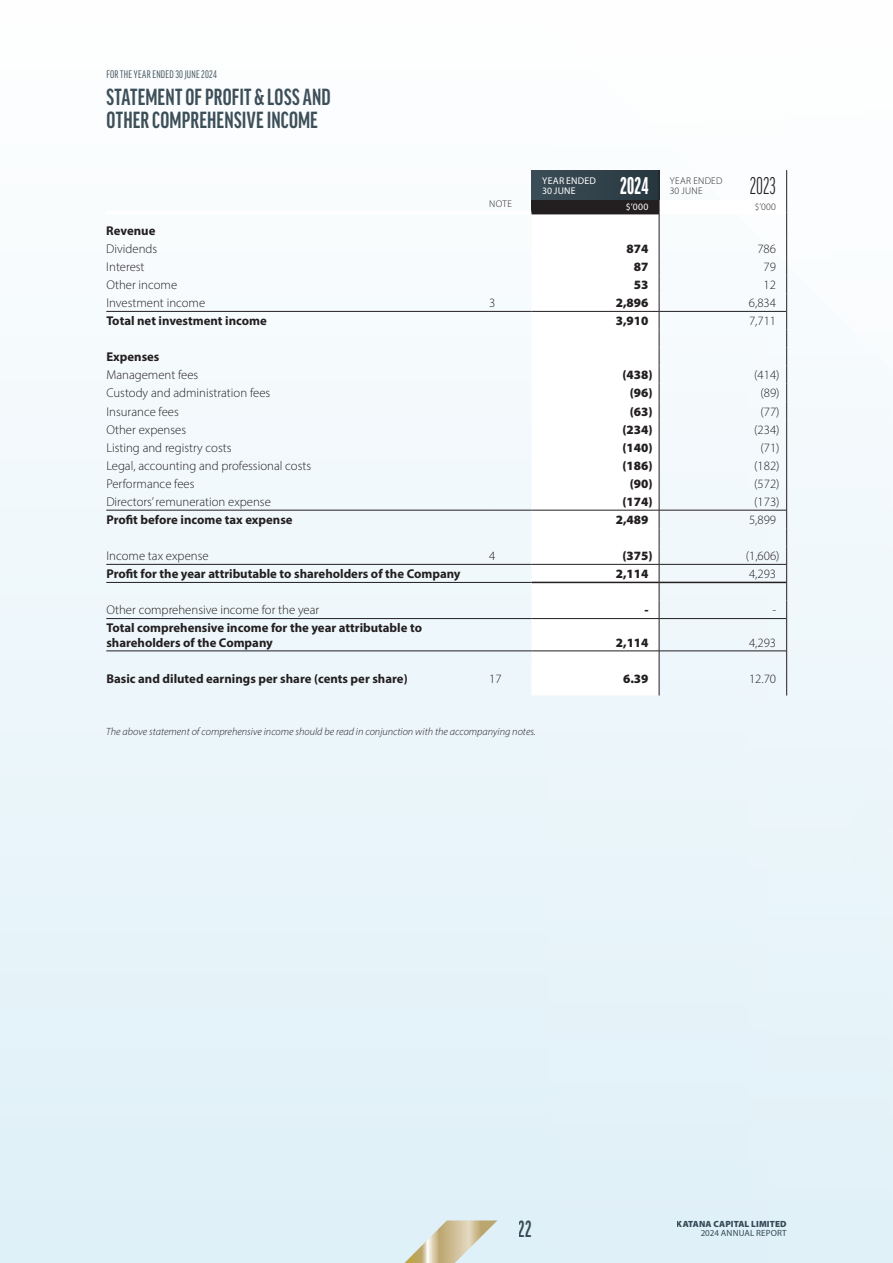
<style>
.page{position:relative;width:893px;height:1263px;background:#fff}
.page>*{position:absolute;margin:0;border:0;box-sizing:border-box;transform-origin:0 0}
.t1{font:900 23.25px "Good Pro Comp";color:#fff}
.t2{font:23.25px "Good Pro Comp";color:#231f20}
.t3{font:700 extra-condensed 22.5px/22.5px "Good Pro";letter-spacing:.01em;color:#3d4f59}
.t4{font:700 22.5px "Good Pro Comp";color:#3d4f59}
.t5{font:300 12.75px "Myriad Pro";color:#231f20}
.t6{font:700 12.75px/14.2px "Myriad Pro";color:#231f20}
.t7{font:900 12.75px "Myriad Pro";color:#231f20}
.t8{font:italic 300 10.5px "Myriad Pro";color:#231f20}
.t9{font:10.5px "Good Pro X Cond News";letter-spacing:.025em;color:#3d4f59}
.t10{font:300 9.75px/9.8px "Myriad Pro";letter-spacing:.03em;color:#231f20}
.t11{font:9.75px/9.8px "Myriad Pro";letter-spacing:.02em;color:#fff}
.t12{font:900 9px "Myriad Pro";letter-spacing:.015em;color:#3d4f59}
.t13{font:9px "Myriad Pro";letter-spacing:.015em;color:#3d4f59}
</style>
<div class="page">
<div style="left:0;top:0;width:893px;height:1263px;background:linear-gradient(to bottom,#fefefe,#def0f7)"></div>
<svg style="left:380px;top:1220px;width:117px;height:43px;background:#d7dacd"></svg>
<div style="left:531px;top:170px;width:128px;height:30px;background:#31424b"></div>
<div style="left:531px;top:200px;width:128px;height:13px;background:#231f20"></div>
<div style="left:659px;top:200px;width:128px;height:13px;background:#fff"></div>
<svg style="left:531px;top:214px;width:128px;height:481px"></svg>
<hr style="left:106px;top:564px;width:383px;height:1px;background:#231f20">
<hr style="left:489px;top:564px;width:42px;height:1px;background:#231f20">
<hr style="left:106px;top:618px;width:383px;height:1px;background:#231f20">
<hr style="left:489px;top:618px;width:42px;height:1px;background:#231f20">
<hr style="left:531px;top:618px;width:128px;height:1px;background:#231f20">
<hr style="left:659px;top:618px;width:127px;height:1px;background:#231f20">
<hr style="left:531px;top:311px;width:128px;height:1px;background:#231f20">
<hr style="left:659px;top:311px;width:127px;height:1px;background:#231f20">
<hr style="left:531px;top:510px;width:128px;height:1px;background:#231f20">
<hr style="left:659px;top:510px;width:127px;height:1px;background:#231f20">
<hr style="left:531px;top:564px;width:128px;height:1px;background:#231f20">
<hr style="left:659px;top:564px;width:127px;height:1px;background:#231f20">
<hr style="left:659px;top:618px;width:1px;height:33px;background:#231f20">
<hr style="left:786px;top:618px;width:1px;height:33px;background:#231f20">
<hr style="left:531px;top:651px;width:128px;height:1px;background:#231f20">
<hr style="left:659px;top:651px;width:127px;height:1px;background:#231f20">
<svg style="left:659px;top:651px;width:1px;height:44px"></svg>
<svg style="left:786px;top:651px;width:1px;height:44px"></svg>
<hr style="left:106px;top:311px;width:383px;height:1px;background:#231f20">
<hr style="left:489px;top:311px;width:42px;height:1px;background:#231f20">
<hr style="left:106px;top:510px;width:383px;height:1px;background:#231f20">
<hr style="left:489px;top:510px;width:42px;height:1px;background:#231f20">
<hr style="left:106px;top:582px;width:383px;height:1px;background:#231f20">
<hr style="left:489px;top:582px;width:42px;height:1px;background:#231f20">
<hr style="left:106px;top:651px;width:383px;height:1px;background:#231f20">
<hr style="left:489px;top:651px;width:42px;height:1px;background:#231f20">
<hr style="left:531px;top:582px;width:128px;height:1px;background:#231f20">
<hr style="left:659px;top:582px;width:127px;height:1px;background:#231f20">
<hr style="left:106px;top:211px;width:383px;height:3px;background:#fff">
<hr style="left:489px;top:211px;width:42px;height:3px;background:#fff">
<hr style="left:659px;top:211px;width:127px;height:3px;background:#fff">
<hr style="left:531px;top:211px;width:128px;height:3px;background:#231f20">
<hr style="left:659px;top:170px;width:1px;height:30px;background:#231f20">
<hr style="left:786px;top:170px;width:1px;height:30px;background:#231f20">
<svg style="left:659px;top:200px;width:1px;height:418px"></svg>
<svg style="left:786px;top:200px;width:1px;height:418px"></svg>
<p class="t9" style="left:106px;top:69px;width:112px">FOR THE YEAR ENDED 30 JUNE 2024</p>
<h2 class="t3" style="left:106px;top:86px;width:226px">STATEMENT OF PROFIT &amp; LOSS AND<br>OTHER COMPREHENSIVE INCOME</h2>
<p class="t11" style="left:542px;top:175px;width:55px">YEAR ENDED<br>30 JUNE</p>
<h1 class="t1" style="left:620px;top:172px;width:30px">2024</h1>
<p class="t10" style="left:670px;top:176px;width:54px">YEAR ENDED<br>30 JUNE</p>
<h1 class="t2" style="left:750px;top:172px;width:28px">2023</h1>
<p class="t10" style="left:489px;top:199px;width:24px">NOTE</p>
<p class="t11" style="left:626px;top:202px;width:24px">$’000</p>
<p class="t10" style="left:755px;top:202px;width:23px">$’000</p>
<p class="t6" style="left:106px;top:223px;width:51px">Revenue</p>
<p class="t5" style="left:106px;top:241px;width:52px">Dividends</p>
<p class="t7" style="left:627px;top:240px;width:23px">874</p>
<p class="t5" style="left:757px;top:241px;width:20px">786</p>
<p class="t5" style="left:106px;top:259px;width:40px">Interest</p>
<p class="t7" style="left:634px;top:258px;width:16px">87</p>
<p class="t5" style="left:764px;top:259px;width:14px">79</p>
<p class="t5" style="left:106px;top:277px;width:72px">Other income</p>
<p class="t7" style="left:634px;top:276px;width:16px">53</p>
<p class="t5" style="left:764px;top:277px;width:14px">12</p>
<p class="t5" style="left:106px;top:295px;width:100px">Investment income</p>
<p class="t5" style="left:489px;top:295px;width:8px">3</p>
<p class="t7" style="left:616px;top:294px;width:34px">2,896</p>
<p class="t5" style="left:749px;top:295px;width:29px">6,834</p>
<p class="t6" style="left:106px;top:313px;width:162px">Total net investment income</p>
<p class="t7" style="left:616px;top:312px;width:34px">3,910</p>
<p class="t5" style="left:749px;top:313px;width:29px">7,711</p>
<p class="t6" style="left:106px;top:349px;width:55px">Expenses</p>
<p class="t5" style="left:106px;top:367px;width:94px">Management fees</p>
<p class="t7" style="left:622px;top:367px;width:32px">(438)</p>
<p class="t5" style="left:754px;top:367px;width:27px">(414)</p>
<p class="t5" style="left:106px;top:386px;width:165px">Custody and administration fees</p>
<p class="t7" style="left:630px;top:385px;width:24px">(96)</p>
<p class="t5" style="left:760px;top:386px;width:21px">(89)</p>
<p class="t5" style="left:106px;top:404px;width:74px">Insurance fees</p>
<p class="t7" style="left:630px;top:403px;width:24px">(63)</p>
<p class="t5" style="left:760px;top:404px;width:21px">(77)</p>
<p class="t5" style="left:106px;top:422px;width:81px">Other expenses</p>
<p class="t7" style="left:622px;top:421px;width:32px">(234)</p>
<p class="t5" style="left:754px;top:422px;width:27px">(234)</p>
<p class="t5" style="left:106px;top:440px;width:127px">Listing and registry costs</p>
<p class="t7" style="left:622px;top:439px;width:32px">(140)</p>
<p class="t5" style="left:760px;top:440px;width:21px">(71)</p>
<p class="t5" style="left:106px;top:458px;width:206px">Legal, accounting and professional costs</p>
<p class="t7" style="left:622px;top:457px;width:32px">(186)</p>
<p class="t5" style="left:754px;top:458px;width:27px">(182)</p>
<p class="t5" style="left:106px;top:476px;width:90px">Performance fees</p>
<p class="t7" style="left:630px;top:475px;width:24px">(90)</p>
<p class="t5" style="left:754px;top:476px;width:27px">(572)</p>
<p class="t5" style="left:106px;top:494px;width:166px">Directors’ remuneration expense</p>
<p class="t7" style="left:622px;top:493px;width:32px">(174)</p>
<p class="t5" style="left:754px;top:494px;width:27px">(173)</p>
<p class="t6" style="left:106px;top:512px;width:188px">Profit before income tax expense</p>
<p class="t7" style="left:616px;top:511px;width:34px">2,489</p>
<p class="t5" style="left:749px;top:512px;width:29px">5,899</p>
<p class="t5" style="left:106px;top:548px;width:104px">Income tax expense</p>
<p class="t5" style="left:489px;top:548px;width:8px">4</p>
<p class="t7" style="left:622px;top:547px;width:32px">(375)</p>
<p class="t5" style="left:746px;top:548px;width:35px">(1,606)</p>
<p class="t6" style="left:106px;top:566px;width:356px">Profit for the year attributable to shareholders of the Company</p>
<p class="t7" style="left:616px;top:565px;width:34px">2,114</p>
<p class="t5" style="left:749px;top:566px;width:29px">4,293</p>
<p class="t5" style="left:106px;top:602px;width:214px">Other comprehensive income for the year</p>
<p class="t7" style="left:644px;top:601px;width:6px">-</p>
<p class="t5" style="left:772px;top:602px;width:5px">-</p>
<p class="t6" style="left:106px;top:620px;width:317px">Total comprehensive income for the year attributable to shareholders of the Company</p>
<p class="t7" style="left:616px;top:634px;width:34px">2,114</p>
<p class="t5" style="left:749px;top:635px;width:29px">4,293</p>
<p class="t6" style="left:106px;top:671px;width:303px">Basic and diluted earnings per share (cents per share)</p>
<p class="t5" style="left:489px;top:671px;width:14px">17</p>
<p class="t7" style="left:623px;top:670px;width:27px">6.39</p>
<p class="t5" style="left:749px;top:671px;width:29px">12.70</p>
<p class="t8" style="left:106px;top:725px;width:431px">The above statement of comprehensive income should be read in conjunction with the accompanying notes.</p>
<h2 class="t4" style="left:519px;top:1216px;width:14px">22</h2>
<p class="t12" style="left:677px;top:1217px;width:111px">KATANA CAPITAL LIMITED</p>
<p class="t13" style="left:701px;top:1227px;width:87px">2024 ANNUAL REPORT</p>
</div>
